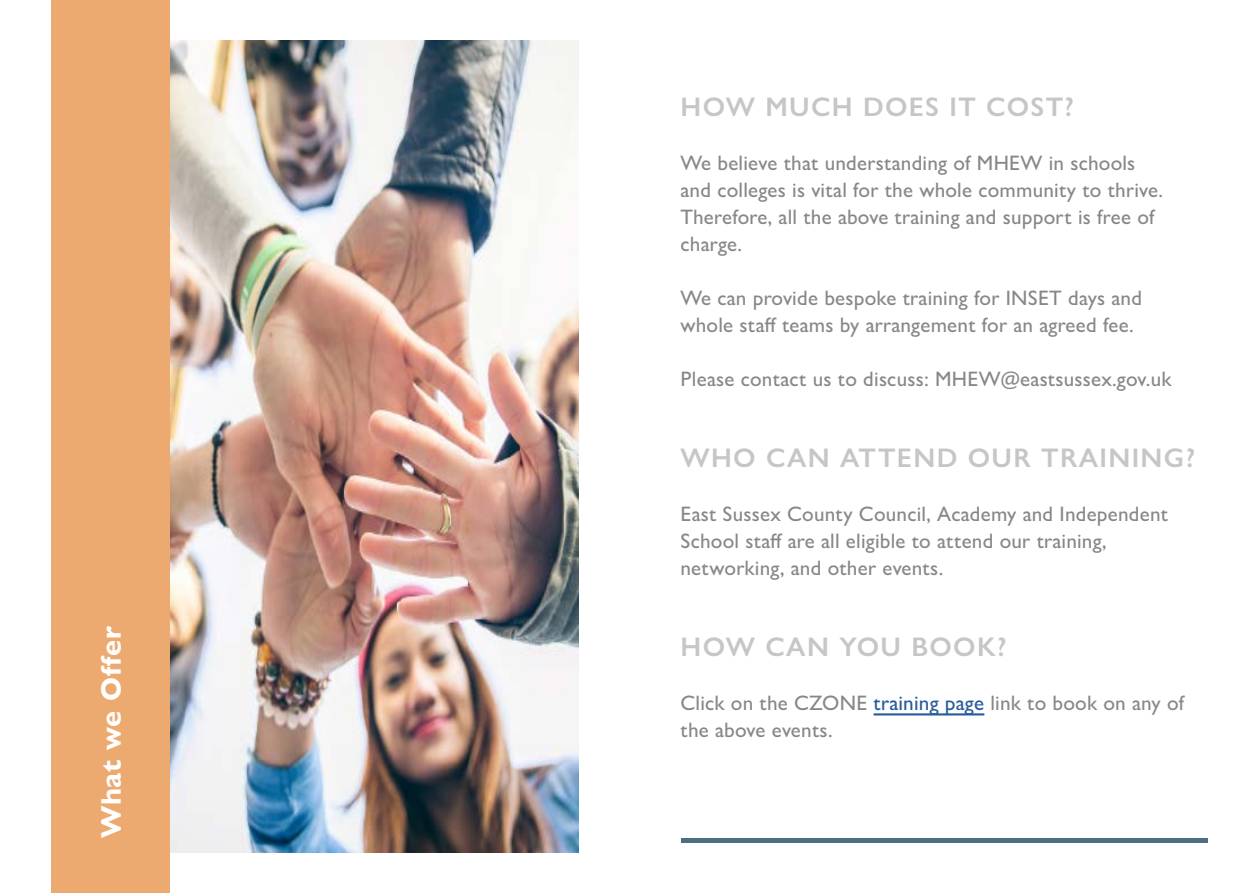
<style>
.page{position:relative;width:1259px;height:893px;background:#fff}
.page>*{position:absolute;margin:0;border:0;box-sizing:border-box;transform-origin:0 0}
.t1{font:700 28.5px "Gill Sans Nova";letter-spacing:.025em;color:#fff}
.t2{font:600 27px "Gill Sans Nova";letter-spacing:.05em;color:#c6c6c6}
.t3{font:500 21px/27px "Gill Sans Nova";letter-spacing:.01em;color:#878787}
.s1{color:#275b9b}
</style>
<div class="page">
<div style="left:51px;top:0;width:118px;height:893px;background:#edaa70"></div>
<img style="left:170px;top:41px;width:408px;height:812px">
<hr style="left:873px;top:713px;width:111px;height:2px;background:#275b9b">
<div style="left:681px;top:838px;width:527px;height:5px;background:#4d6e82"></div>
<h1 class="t1" style="left:93px;top:838px;width:214px;rotate:-90deg">What we Offer</h1>
<p class="t2" style="left:680px;top:90px;width:395px">HOW MUCH DOES IT COST?</p>
<p class="t3" style="left:680px;top:149px;width:484px">We believe that understanding of MHEW in schools and colleges is vital for the whole community to thrive.<br>Therefore, all the above training and support is free of charge.</p>
<p class="t3" style="left:680px;top:284px;width:463px">We can provide bespoke training for INSET days and whole staff teams by arrangement for an agreed fee.</p>
<p class="t3" style="left:680px;top:365px;width:492px">Please contact us to discuss: MHEW@eastsussex.gov.uk</p>
<p class="t2" style="left:680px;top:441px;width:516px">WHO CAN ATTEND OUR TRAINING?</p>
<p class="t3" style="left:680px;top:500px;width:489px">East Sussex County Council, Academy and Independent<br>School staff are all eligible to attend our training, networking, and other events.</p>
<p class="t2" style="left:680px;top:630px;width:328px">HOW CAN YOU BOOK?</p>
<p class="t3" style="left:680px;top:689px;width:505px">Click on the CZONE <span class="s1">training page</span> link to book on any of the above events.</p>
</div>
